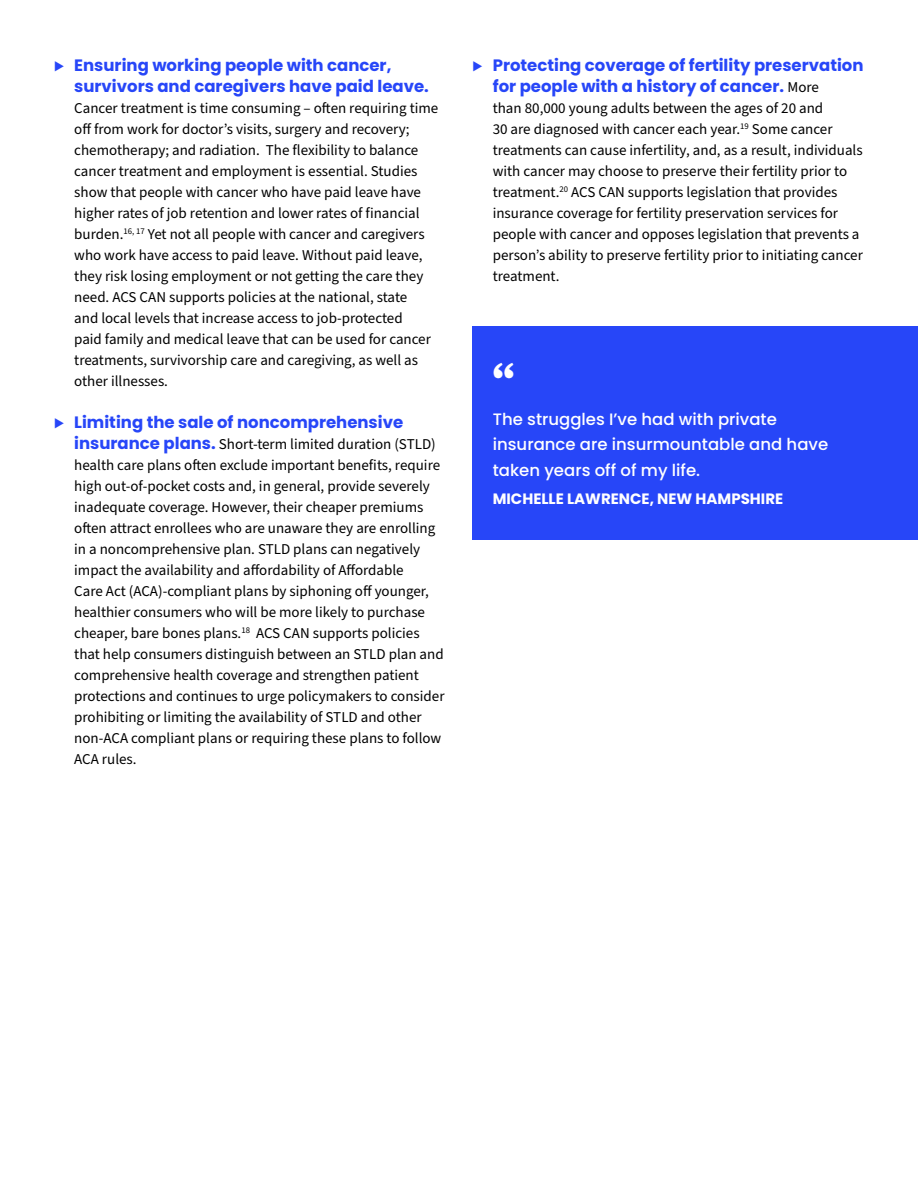
<style>
.page{position:relative;width:918px;height:1188px;background:#fff}
.page>*{position:absolute;margin:0;border:0;box-sizing:border-box;transform-origin:0 0}
.t1{font:49.5px "Source Serif Variable";color:#fff}
.t2{font:700 16.5px/21px "Poppins";color:#2746f8}
.t3{font:500 16.5px/25.5px "Poppins";color:#fff}
.t4{font:15px/21px "Source Sans Pro";color:#000}
.t5{font:700 15px "Poppins";color:#fff}
.s1{font-family:"Proxima Nova"}
.s2{font-family:"Poppins";font-weight:700;font-size:16.5px;color:#2746f8}
.s3{font-family:"Source Sans Pro";font-weight:400;font-size:15px;color:#000}
</style>
<div class="page">
<div style="left:472px;top:327px;width:446px;height:213px;background:#2746f8"></div>
<p class="t2" style="left:74px;top:55px;width:356px;text-indent:-20px"><span class="s1">⊲</span> Ensuring working people with cancer, survivors and caregivers have paid leave.</p>
<p class="t4" style="left:74px;top:98px;width:366px">Cancer treatment is time consuming – often requiring time off from work for doctor’s visits, surgery and recovery; chemotherapy; and radiation. The flexibility to balance cancer treatment and employment is essential. Studies show that people with cancer who have paid leave have higher rates of job retention and lower rates of financial burden.<sup>16,</sup> <sup>17</sup> Yet not all people with cancer and caregivers who work have access to paid leave. Without paid leave, they risk losing employment or not getting the care they need. ACS CAN supports policies at the national, state<br>and local levels that increase access to job-protected<br>paid family and medical leave that can be used for cancer treatments, survivorship care and caregiving, as well as other illnesses.</p>
<p class="t2" style="left:54px;top:411px;width:351px"><span class="s1">⊲</span> Limiting the sale of noncomprehensive</p>
<p class="t4" style="left:74px;top:434px;width:372px"><span class="s2">insurance plans.</span> Short-term limited duration (STLD) health care plans often exclude important benefits, require high out-of-pocket costs and, in general, provide severely inadequate coverage. However, their cheaper premiums often attract enrollees who are unaware they are enrolling in a noncomprehensive plan. STLD plans can negatively impact the availability and affordability of Affordable<br>Care Act (ACA)-compliant plans by siphoning off younger, healthier consumers who will be more likely to purchase cheaper, bare bones plans.<sup>18</sup> ACS CAN supports policies that help consumers distinguish between an STLD plan and comprehensive health coverage and strengthen patient protections and continues to urge policymakers to consider prohibiting or limiting the availability of STLD and other non-ACA compliant plans or requiring these plans to follow ACA rules.</p>
<p class="t2" style="left:493px;top:55px;width:372px;text-indent:-20px"><span class="s1">⊲</span> Protecting coverage of fertility preservation for people with a history of cancer. <span class="s3">More</span></p>
<p class="t4" style="left:493px;top:98px;width:372px">than 80,000 young adults between the ages of 20 and<br>30 are diagnosed with cancer each year.<sup>19</sup> Some cancer treatments can cause infertility, and, as a result, individuals with cancer may choose to preserve their fertility prior to treatment.<sup>20</sup> ACS CAN supports legislation that provides insurance coverage for fertility preservation services for people with cancer and opposes legislation that prevents a person’s ability to preserve fertility prior to initiating cancer treatment.</p>
<p class="t1" style="left:493px;top:349px;width:23px">“</p>
<p class="t3" style="left:493px;top:406px;width:337px">The struggles I’ve had with private insurance are insurmountable and have taken years off of my life.</p>
<p class="t5" style="left:493px;top:490px;width:292px">MICHELLE LAWRENCE, NEW HAMPSHIRE</p>
</div>
